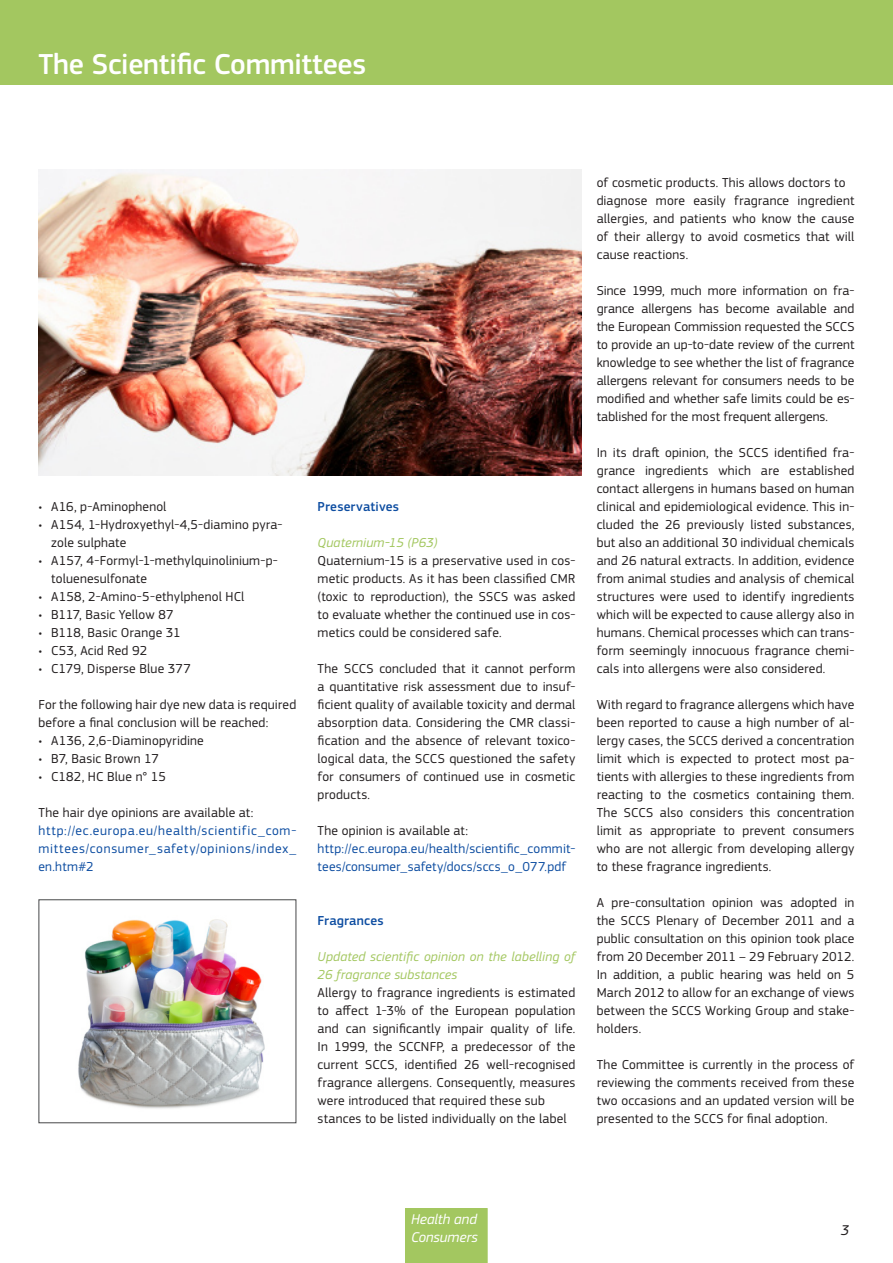
<style>
.page{position:relative;width:893px;height:1263px;background:#fff}
.page>*{position:absolute;margin:0;border:0;box-sizing:border-box;transform-origin:0 0}
.t1{font:500 30px "PF Square Sans Pro";letter-spacing:-.01em;color:#fff}
.t2{font:italic 14.7px/17.7px "PF Square Sans Pro";color:#fff}
.t3{font:italic 14.7px "PF Square Sans Pro";color:#231f20}
.Copytext{font:13.5px/18px "PF Square Sans Pro";letter-spacing:.015em;color:#231f20;text-align:justify}
.Bullets{font:13.5px/18px "PF Square Sans Pro";letter-spacing:.01em;color:#231f20}
.Copytext-2{font:13.5px/18px "PF Square Sans Pro";letter-spacing:.025em;color:#0d4da1;text-align:justify}
.Copytext-3{font:italic 13.5px/18px "PF Square Sans Pro";letter-spacing:.01em;color:#a3c760}
.Copytext-4{font:500 13.5px "PF Square Sans Pro";letter-spacing:.015em;color:#0d4da1}
</style>
<div class="page">
<div style="left:0;top:0;width:893px;height:85px;background:#a3c760"></div>
<div style="left:405px;top:1208px;width:83px;height:55px;background:#a3c760"></div>
<img style="left:78px;top:919px;width:187px;height:190px">
<div style="left:39px;top:899px;width:257px;height:224px;border:1px solid #464748"></div>
<img style="left:39px;top:169px;width:542px;height:306px">
<div style="left:410px;top:1212px;width:73px;height:46px;border:1px solid #a3c760"></div>
<p class="t1" style="left:39px;top:47px;width:329px">The Scientific Committees</p>
<p class="Bullets" style="left:39px;top:498px;width:129px">• A16, p-Aminophenol</p>
<p class="Bullets" style="left:51px;top:516px;width:233px;text-indent:-13px">• A154, 1-Hydroxyethyl-4,5-diamino pyra&shy;zole sulphate</p>
<p class="Bullets" style="left:51px;top:552px;width:228px;text-indent:-13px">• A157, 4-Formyl-1-methylquinolinium-p&shy;toluenesulfonate</p>
<p class="Bullets" style="left:39px;top:588px;width:207px">• A158, 2-Amino-5-ethylphenol HCl</p>
<p class="Bullets" style="left:39px;top:606px;width:137px">• B117, Basic Yellow 87</p>
<p class="Bullets" style="left:39px;top:624px;width:144px">• B118, Basic Orange 31</p>
<p class="Bullets" style="left:39px;top:642px;width:110px">• C53, Acid Red 92</p>
<p class="Bullets" style="left:39px;top:660px;width:154px">• C179, Disperse Blue 377</p>
<p class="Copytext" style="left:39px;top:696px;width:259px">For the following hair dye new data is required before a final conclusion will be reached:</p>
<p class="Bullets" style="left:39px;top:732px;width:167px">• A136, 2,6-Diaminopyridine</p>
<p class="Bullets" style="left:39px;top:750px;width:122px">• B7, Basic Brown 17</p>
<p class="Bullets" style="left:39px;top:768px;width:129px">• C182, HC Blue n° 15</p>
<p class="Copytext" style="left:39px;top:804px;width:216px">The hair dye opinions are available at:</p>
<p class="Copytext-2" style="left:39px;top:822px;width:259px">http://ec.europa.eu/health/scientific_com&shy;mittees/consumer_safety/opinions/index_ en.htm#2</p>
<p class="Copytext-4" style="left:318px;top:499px;width:83px">Preservatives</p>
<p class="Copytext-3" style="left:318px;top:534px;width:121px">Quaternium-15 (P63)</p>
<p class="Copytext" style="left:318px;top:552px;width:259px">Quaternium-15 is a preservative used in cos&shy;metic products. As it has been classified CMR (toxic to reproduction), the SSCS was asked to evaluate whether the continued use in cos&shy;metics could be considered safe.</p>
<p class="Copytext" style="left:318px;top:660px;width:259px">The SCCS concluded that it cannot perform a quantitative risk assessment due to insuf&shy;ficient quality of available toxicity and dermal absorption data. Considering the CMR classi&shy;fication and the absence of relevant toxico&shy;logical data, the SCCS questioned the safety for consumers of continued use in cosmetic products.</p>
<p class="Copytext" style="left:318px;top:822px;width:152px">The opinion is available at:</p>
<p class="Copytext-2" style="left:318px;top:840px;width:259px">http://ec.europa.eu/health/scientific_commit&shy;tees/consumer_safety/docs/sccs_o_077.pdf</p>
<p class="Copytext-4" style="left:318px;top:913px;width:68px">Fragrances</p>
<p class="Copytext-3" style="left:318px;top:948px;width:259px">Updated scientific opinion on the labelling of<br>26 fragrance substances</p>
<p class="Copytext" style="left:318px;top:984px;width:259px">Allergy to fragrance ingredients is estimated to affect 1-3% of the European population and can significantly impair quality of life.<br>In 1999, the SCCNFP, a predecessor of the current SCCS, identified 26 well-recognised fragrance allergens. Consequently, measures were introduced that required these sub</p>
<p class="Copytext" style="left:318px;top:1110px;width:251px">stances to be listed individually on the label</p>
<p class="Copytext" style="left:597px;top:174px;width:251px">of cosmetic products. This allows doctors to</p>
<p class="Copytext" style="left:597px;top:192px;width:259px">diagnose more easily fragrance ingredient allergies, and patients who know the cause of their allergy to avoid cosmetics that will cause reactions.</p>
<p class="Copytext" style="left:597px;top:282px;width:259px">Since 1999, much more information on fra&shy;grance allergens has become available and the European Commission requested the SCCS to provide an up-to-date review of the current knowledge to see whether the list of fragrance allergens relevant for consumers needs to be modified and whether safe limits could be es&shy;tablished for the most frequent allergens.</p>
<p class="Copytext" style="left:597px;top:444px;width:259px">In its draft opinion, the SCCS identified fra&shy;grance ingredients which are established contact allergens in humans based on human clinical and epidemiological evidence. This in&shy;cluded the 26 previously listed substances, but also an additional 30 individual chemicals and 26 natural extracts. In addition, evidence from animal studies and analysis of chemical structures were used to identify ingredients which will be expected to cause allergy also in humans. Chemical processes which can trans&shy;form seemingly innocuous fragrance chemi&shy;cals into allergens were also considered.</p>
<p class="Copytext" style="left:597px;top:696px;width:259px">With regard to fragrance allergens which have been reported to cause a high number of al&shy;lergy cases, the SCCS derived a concentration limit which is expected to protect most pa&shy;tients with allergies to these ingredients from reacting to the cosmetics containing them.<br>The SCCS also considers this concentration limit as appropriate to prevent consumers who are not allergic from developing allergy to these fragrance ingredients.</p>
<p class="Copytext" style="left:597px;top:894px;width:259px">A pre-consultation opinion was adopted in the SCCS Plenary of December 2011 and a public consultation on this opinion took place from 20 December 2011 – 29 February 2012.<br>In addition, a public hearing was held on 5<br>March 2012 to allow for an exchange of views between the SCCS Working Group and stake&shy;holders.</p>
<p class="Copytext" style="left:597px;top:1056px;width:259px">The Committee is currently in the process of reviewing the comments received from these two occasions and an updated version will be presented to the SCCS for final adoption.</p>
<p class="t2" style="left:411px;top:1211px;width:68px">Health and<br>Consumers</p>
<p class="t3" style="left:841px;top:1221px;width:10px">3</p>
</div>
